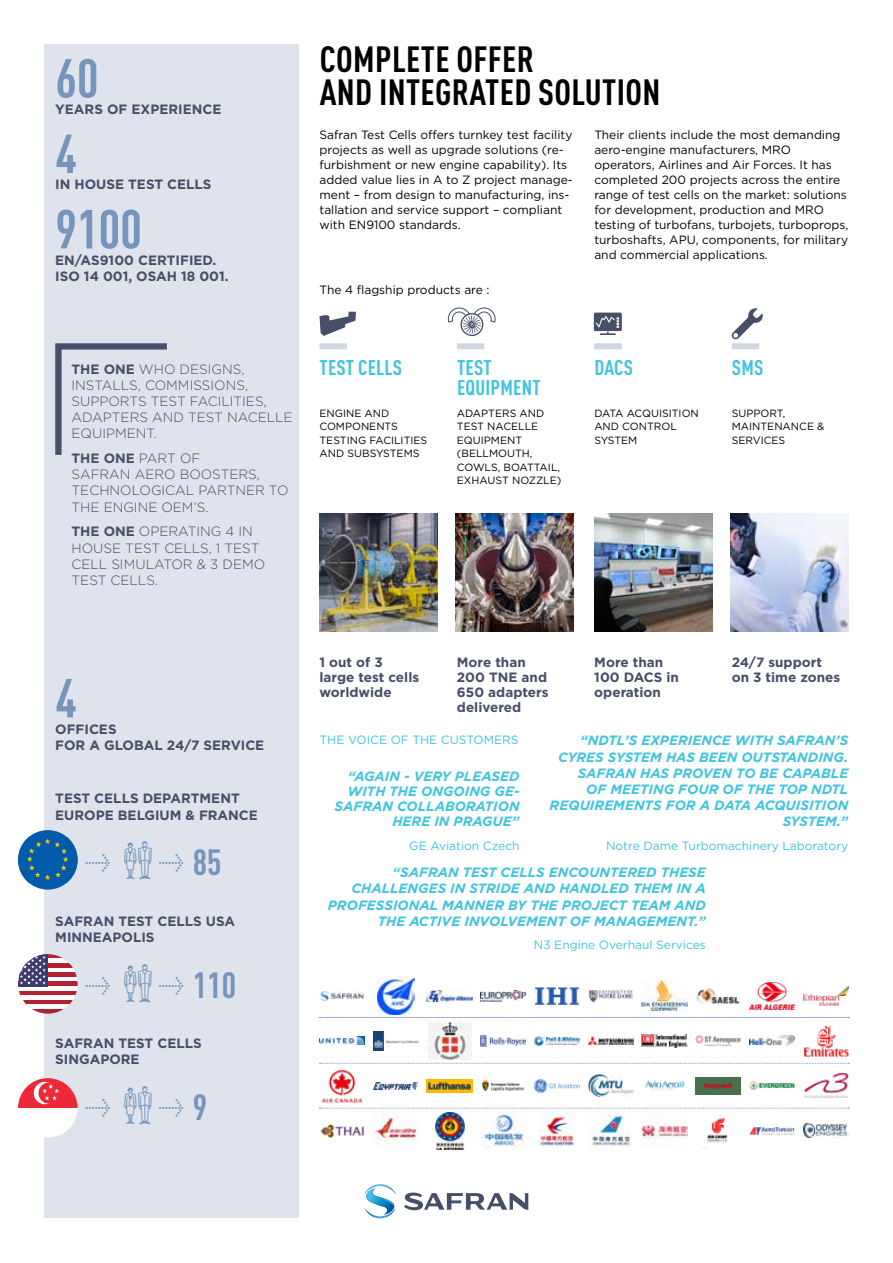
<style>
.page{position:relative;width:893px;height:1263px;background:#fff}
.page>*{position:absolute;margin:0;border:0;box-sizing:border-box;transform-origin:0 0}
.t1{font:700 condensed 54px "DIN Pro";color:#7595ba}
.t2{font:700 condensed 36px "DIN Pro";letter-spacing:.01em;color:#000}
.t3{font:700 condensed 36px "DIN Pro";color:#7595ba}
.t4{font:700 condensed 21px/19.5px "DIN Pro";letter-spacing:.01em;color:#41c4de}
.t5{font:italic 700 13.5px/16.2px "Gotham";color:#41c4de;text-align:right}
.t6{font:700 13.5px/15px "Gotham";color:#474e67}
.t7{font:300 13.5px/16.2px "Gotham";color:#474e67}
.t8{font:12px/15px "Gotham";color:#000}
.t9{font:12px "Gotham";color:#41c4de}
.t10{font:10.5px/13.5px "Gotham";color:#000}
.s1{font-weight:700}
</style>
<div class="page">
<div style="left:45px;top:45px;width:254px;height:1173px;background:#dee3ec"></div>
<svg style="left:404px;top:1192px;width:124px;height:18px"></svg>
<svg style="left:365px;top:1184px;width:31px;height:34px"></svg>
<svg style="left:55px;top:343px;width:112px;height:112px"></svg>
<img style="left:319px;top:513px;width:118px;height:118px">
<img style="left:455px;top:513px;width:118px;height:118px">
<img style="left:594px;top:513px;width:118px;height:118px">
<img style="left:730px;top:513px;width:118px;height:118px">
<svg style="left:18px;top:830px;width:60px;height:60px"></svg>
<svg style="left:48px;top:954px;width:16px;height:5px"></svg>
<svg style="left:48px;top:959px;width:21px;height:4px"></svg>
<svg style="left:48px;top:963px;width:25px;height:5px"></svg>
<hr style="left:18px;top:968px;width:60px;height:4px;background:#fff">
<div style="left:18px;top:972px;width:60px;height:5px;background:#b32133"></div>
<hr style="left:18px;top:977px;width:60px;height:4px;background:#fff">
<div style="left:18px;top:981px;width:60px;height:5px;background:#b32133"></div>
<div style="left:18px;top:986px;width:60px;height:5px;background:#fff"></div>
<hr style="left:18px;top:991px;width:60px;height:4px;background:#b32133">
<div style="left:18px;top:995px;width:60px;height:5px;background:#fff"></div>
<svg style="left:23px;top:1000px;width:50px;height:4px"></svg>
<svg style="left:26px;top:1004px;width:44px;height:5px"></svg>
<svg style="left:32px;top:1009px;width:32px;height:5px"></svg>
<div style="left:18px;top:954px;width:30px;height:32px;background:#3d3b6e"></div>
<svg style="left:18px;top:955px;width:28px;height:29px"></svg>
<svg style="left:18px;top:1078px;width:60px;height:30px"></svg>
<div style="left:18px;top:1108px;width:60px;height:30px;background:#fff"></div>
<div style="left:34px;top:1082px;width:22px;height:22px;background:#fff;border-radius:50%"></div>
<svg style="left:38px;top:1082px;width:22px;height:21px"></svg>
<svg style="left:42px;top:1084px;width:17px;height:16px"></svg>
<img style="left:319px;top:991px;width:45px;height:9px">
<img style="left:319px;top:1037px;width:46px;height:8px">
<img style="left:321px;top:1069px;width:42px;height:34px">
<img style="left:320px;top:1124px;width:44px;height:13px">
<img style="left:534px;top:987px;width:46px;height:17px">
<img style="left:534px;top:1036px;width:46px;height:9px">
<img style="left:534px;top:1079px;width:46px;height:13px">
<img style="left:538px;top:1112px;width:37px;height:35px">
<img style="left:749px;top:982px;width:46px;height:27px">
<img style="left:749px;top:1035px;width:46px;height:11px">
<img style="left:749px;top:1081px;width:46px;height:9px">
<img style="left:749px;top:1127px;width:46px;height:8px">
<img style="left:378px;top:977px;width:36px;height:37px">
<img style="left:373px;top:1031px;width:45px;height:19px">
<img style="left:373px;top:1082px;width:45px;height:7px">
<img style="left:373px;top:1112px;width:44px;height:31px">
<img style="left:588px;top:989px;width:45px;height:13px">
<img style="left:588px;top:1037px;width:45px;height:8px">
<img style="left:588px;top:1074px;width:45px;height:23px">
<img style="left:590px;top:1112px;width:42px;height:35px">
<img style="left:803px;top:986px;width:45px;height:19px">
<img style="left:803px;top:1025px;width:45px;height:31px">
<img style="left:804px;top:1073px;width:44px;height:26px">
<img style="left:803px;top:1123px;width:45px;height:15px">
<img style="left:427px;top:990px;width:45px;height:11px">
<img style="left:428px;top:1022px;width:43px;height:37px">
<img style="left:427px;top:1079px;width:45px;height:13px">
<img style="left:435px;top:1112px;width:29px;height:37px">
<img style="left:642px;top:981px;width:45px;height:30px">
<img style="left:642px;top:1034px;width:45px;height:13px">
<img style="left:645px;top:1080px;width:40px;height:10px">
<img style="left:642px;top:1116px;width:45px;height:31px">
<img style="left:481px;top:990px;width:45px;height:11px">
<img style="left:481px;top:1034px;width:45px;height:13px">
<img style="left:482px;top:1079px;width:43px;height:12px">
<img style="left:482px;top:1112px;width:43px;height:36px">
<img style="left:696px;top:988px;width:44px;height:16px">
<img style="left:696px;top:1035px;width:45px;height:11px">
<img style="left:696px;top:1077px;width:45px;height:17px">
<img style="left:707px;top:1117px;width:21px;height:26px">
<svg style="left:319px;top:1017px;width:530px;height:1px"></svg>
<svg style="left:319px;top:1063px;width:530px;height:1px"></svg>
<svg style="left:319px;top:1108px;width:530px;height:1px"></svg>
<div style="left:457px;top:343px;width:27px;height:6px;background:#cfd7e5"></div>
<div style="left:594px;top:343px;width:28px;height:6px;background:#cfd7e5"></div>
<div style="left:732px;top:343px;width:27px;height:6px;background:#cfd7e5"></div>
<div style="left:319px;top:343px;width:28px;height:6px;background:#cfd7e5"></div>
<svg style="left:594px;top:313px;width:28px;height:22px"></svg>
<svg style="left:731px;top:308px;width:32px;height:32px"></svg>
<svg style="left:319px;top:312px;width:37px;height:24px"></svg>
<svg style="left:447px;top:307px;width:49px;height:29px"></svg>
<h1 class="t1" style="left:55px;top:38px;width:45px">60</h1>
<p class="t6" style="left:55px;top:101px;width:168px">YEARS OF EXPERIENCE</p>
<h1 class="t1" style="left:55px;top:113px;width:23px">4</h1>
<p class="t6" style="left:55px;top:177px;width:158px">IN HOUSE TEST CELLS</p>
<h1 class="t1" style="left:55px;top:188px;width:88px">9100</h1>
<p class="t6" style="left:55px;top:252px;width:175px;line-height:16.2px">EN/AS9100 CERTIFIED.<br>ISO 14 001, OSAH 18 001.</p>
<p class="t7" style="left:72px;top:360px;width:223px"><span class="s1">THE ONE</span> WHO DESIGNS,<br>INSTALLS, COMMISSIONS,<br>SUPPORTS TEST FACILITIES,<br>ADAPTERS AND TEST NACELLE<br>EQUIPMENT.</p>
<p class="t7" style="left:72px;top:450px;width:218px"><span class="s1">THE ONE</span> PART OF<br>SAFRAN AERO BOOSTERS,<br>TECHNOLOGICAL PARTNER TO<br>THE ENGINE OEM’S.</p>
<p class="t7" style="left:72px;top:523px;width:195px"><span class="s1">THE ONE</span> OPERATING 4 IN<br>HOUSE TEST CELLS, 1 TEST<br>CELL SIMULATOR &amp; 3 DEMO<br>TEST CELLS.</p>
<h2 class="t2" style="left:320px;top:32px;width:216px">COMPLETE OFFER</h2>
<h2 class="t2" style="left:320px;top:65px;width:342px">AND INTEGRATED SOLUTION</h2>
<p class="t8" style="left:319px;top:127px;width:255px">Safran Test Cells offers turnkey test facility projects as well as upgrade solutions (re&shy;furbishment or new engine capability). Its added value lies in A to Z project manage&shy;ment – from design to manufacturing, ins&shy;tallation and service support – compliant with EN9100 standards.</p>
<p class="t8" style="left:319px;top:282px;width:172px">The 4 flagship products are :</p>
<p class="t8" style="left:594px;top:127px;width:255px">Their clients include the most demanding aero-engine manufacturers, MRO operators, Airlines and Air Forces. It has completed 200 projects across the entire range of test cells on the market: solutions for development, production and MRO testing of turbofans, turbojets, turboprops, turboshafts, APU, components, for military and commercial applications.</p>
<h3 class="t4" style="left:320px;top:356px;width:84px">TEST CELLS</h3>
<p class="t10" style="left:319px;top:406px;width:109px">ENGINE AND<br>COMPONENTS<br>TESTING FACILITIES<br>AND SUBSYSTEMS</p>
<h3 class="t4" style="left:457px;top:356px;width:85px">TEST<br>EQUIPMENT</h3>
<p class="t10" style="left:457px;top:406px;width:106px">ADAPTERS AND<br>TEST NACELLE<br>EQUIPMENT (BELLMOUTH,<br>COWLS, BOATTAIL,<br>EXHAUST NOZZLE)</p>
<h3 class="t4" style="left:594px;top:356px;width:40px">DACS</h3>
<p class="t10" style="left:594px;top:406px;width:106px">DATA ACQUISITION<br>AND CONTROL<br>SYSTEM</p>
<h3 class="t4" style="left:732px;top:356px;width:33px">SMS</h3>
<p class="t10" style="left:732px;top:406px;width:94px">SUPPORT,<br>MAINTENANCE &amp;<br>SERVICES</p>
<h1 class="t1" style="left:55px;top:657px;width:23px">4</h1>
<p class="t6" style="left:55px;top:721px;width:211px;line-height:16.2px">OFFICES<br>FOR A GLOBAL 24/7 SERVICE</p>
<p class="t6" style="left:55px;top:790px;width:204px;line-height:16.2px">TEST CELLS DEPARTMENT<br>EUROPE BELGIUM &amp; FRANCE</p>
<h2 class="t3" style="left:193px;top:835px;width:30px">85</h2>
<p class="t6" style="left:55px;top:913px;width:181px;line-height:16.2px">SAFRAN TEST CELLS USA<br>MINNEAPOLIS</p>
<h2 class="t3" style="left:193px;top:958px;width:45px">110</h2>
<p class="t6" style="left:55px;top:1035px;width:148px;line-height:16.2px">SAFRAN TEST CELLS<br>SINGAPORE</p>
<h2 class="t3" style="left:193px;top:1080px;width:16px">9</h2>
<p class="t6" style="left:319px;top:655px;width:101px">1 out of 3 large test cells worldwide</p>
<p class="t6" style="left:457px;top:655px;width:93px">More than<br>200 TNE and<br>650 adapters delivered</p>
<p class="t6" style="left:594px;top:655px;width:86px">More than<br>100 DACS in operation</p>
<p class="t6" style="left:732px;top:655px;width:110px">24/7 support on 3 time zones</p>
<p class="t9" style="left:319px;top:732px;width:201px">THE VOICE OF THE CUSTOMERS</p>
<p class="t5" style="left:550px;top:732px;width:300px">“NDTL’S EXPERIENCE WITH SAFRAN’S<br>CYRES SYSTEM HAS BEEN OUTSTANDING.<br>SAFRAN HAS PROVEN TO BE CAPABLE<br>OF MEETING FOUR OF THE TOP NDTL<br>REQUIREMENTS FOR A DATA ACQUISITION<br>SYSTEM.”</p>
<p class="t9" style="left:606px;top:838px;width:244px">Notre Dame Turbomachinery Laboratory</p>
<p class="t5" style="left:328px;top:864px;width:380px">“SAFRAN TEST CELLS ENCOUNTERED THESE CHALLENGES IN STRIDE AND HANDLED THEM IN A PROFESSIONAL MANNER BY THE PROJECT TEAM AND THE ACTIVE INVOLVEMENT OF MANAGEMENT.”</p>
<p class="t9" style="left:534px;top:937px;width:174px">N3 Engine Overhaul Services</p>
<p class="t5" style="left:335px;top:769px;width:187px;line-height:15px">“AGAIN - VERY PLEASED<br>WITH THE ONGOING GE-<br>SAFRAN COLLABORATION<br>HERE IN PRAGUE”</p>
<p class="t9" style="left:409px;top:838px;width:112px">GE Aviation Czech</p>
</div>
